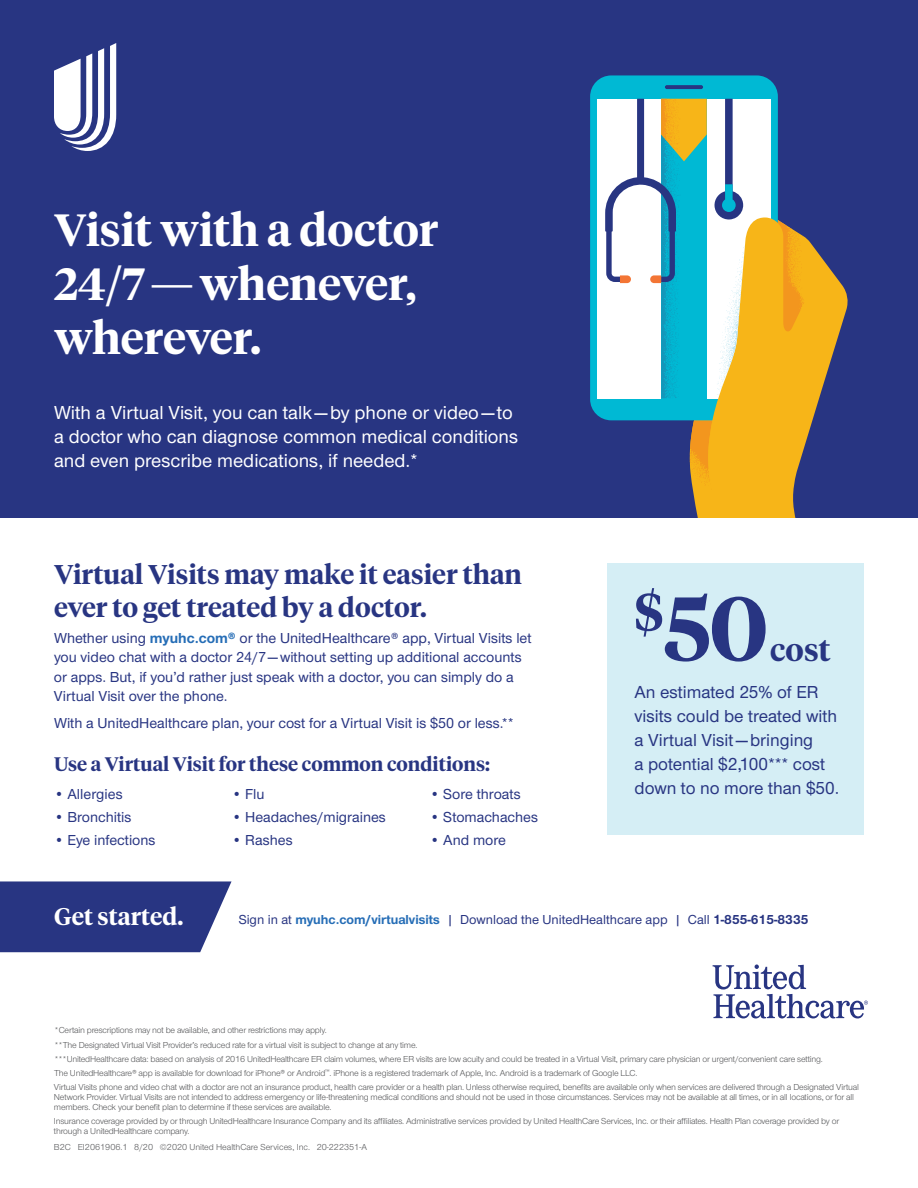
<style>
.page{position:relative;width:918px;height:1188px;background:#fff}
.page>*{position:absolute;margin:0;border:0;box-sizing:border-box;transform-origin:0 0}
.t1{font:600 90px "UHC Serif Headline";color:#283582}
.t2{font:600 45px/54px "UHC Serif Headline";color:#fff}
.t3{font:600 31.5px "UHC Serif Headline";color:#283582}
.t4{font:600 27px/32.4px "UHC Serif Headline";color:#283582}
.t5{font:600 24px "UHC Serif Headline";letter-spacing:.005em;color:#fff}
.t6{font:500 19.5px/24px "UHC Sans";color:#fff}
.t7{font:600 19.5px "UHC Serif Headline";color:#283582}
.t8{font:500 18px/24px "UHC Sans";color:#283582}
.t9{font:500 15px/19.5px "UHC Sans";color:#283582}
.t10{font:500 13.5px "UHC Sans";color:#283582}
.t11{font:9px/14.2px "UHC Sans";letter-spacing:-.02em;color:#57585a}
.t12{font:9px "UHC Sans";color:#57585a}
.s1{font-weight:700;color:#256db6}
.s2{font-weight:700}
</style>
<div class="page">
<div style="left:0;top:0;width:918px;height:517px;background:#283582"></div>
<div style="left:590px;top:75px;width:188px;height:345px;background:#00b9d4;border-radius:21px"></div>
<div style="left:597px;top:99px;width:174px;height:299px;background:#fff"></div>
<svg style="left:665px;top:85px;width:38px;height:4px"></svg>
<svg style="left:605px;top:99px;width:243px;height:418px"></svg>
<svg style="left:54px;top:43px;width:62px;height:108px"></svg>
<svg style="left:0;top:881px;width:232px;height:71px;background:#36428a"></svg>
<div style="left:608px;top:563px;width:256px;height:272px;background:#d5eef5"></div>
<svg style="left:713px;top:964px;width:155px;height:54px"></svg>
<h2 class="t2" style="left:54px;top:201px;width:386px">Visit with a doctor<br>24/7 — whenever, wherever.</h2>
<h3 class="t6" style="left:54px;top:400px;width:466px">With a Virtual Visit, you can talk — by phone or video — to a doctor who can diagnose common medical conditions and even prescribe medications, if needed.*</h3>
<h3 class="t4" style="left:54px;top:557px;width:469px">Virtual Visits may make it easier than ever to get treated by a doctor.</h3>
<p class="t9" style="left:54px;top:628px;width:479px">Whether using <span class="s1">myuhc.com®</span> or the UnitedHealthcare® app, Virtual Visits let you video chat with a doctor 24/7 — without setting up additional accounts or apps. But, if you’d rather just speak with a doctor, you can simply do a Virtual Visit over the phone.</p>
<h3 class="t9" style="left:54px;top:712px;width:462px">With a UnitedHealthcare plan, your cost for a Virtual Visit is $50 or less.**</h3>
<h3 class="t7" style="left:54px;top:751px;width:438px">Use a Virtual Visit for these common conditions:</h3>
<h3 class="t9" style="left:54px;top:783px;width:70px">• Allergies</h3>
<h3 class="t9" style="left:232px;top:783px;width:34px">• Flu</h3>
<h3 class="t9" style="left:430px;top:783px;width:92px">• Sore throats</h3>
<h3 class="t9" style="left:54px;top:806px;width:79px">• Bronchitis</h3>
<h3 class="t9" style="left:232px;top:806px;width:156px">• Headaches/migraines</h3>
<h3 class="t9" style="left:430px;top:806px;width:110px">• Stomachaches</h3>
<h3 class="t9" style="left:54px;top:829px;width:103px">• Eye infections</h3>
<h3 class="t9" style="left:232px;top:829px;width:62px">• Rashes</h3>
<h3 class="t9" style="left:430px;top:829px;width:78px">• And more</h3>
<h1 class="t1" style="left:634px;top:567px;width:135px"><sup>$</sup>50</h1>
<h3 class="t3" style="left:770px;top:628px;width:62px">cost</h3>
<h3 class="t8" style="left:634px;top:679px;width:206px">An estimated 25% of ER visits could be treated with a Virtual Visit — bringing<br>a potential $2,100*** cost down to no more than $50.</h3>
<h3 class="t5" style="left:54px;top:900px;width:131px">Get started.</h3>
<h3 class="t10" style="left:239px;top:911px;width:571px">Sign in at <span class="s1">myuhc.com/virtualvisits</span> | Download the UnitedHealthcare app | Call <span class="s2">1-855-615-8335</span></h3>
<p class="t11" style="left:54px;top:1023px;width:806px">*Certain prescriptions may not be available, and other restrictions may apply.<br>**The Designated Virtual Visit Provider’s reduced rate for a virtual visit is subject to change at any time.<br>***UnitedHealthcare data: based on analysis of 2016 UnitedHealthcare ER claim volumes, where ER visits are low acuity and could be treated in a Virtual Visit, primary care physician or urgent/convenient care setting.<br>The UnitedHealthcare® app is available for download for iPhone® or Android<sup>™</sup>. iPhone is a registered trademark of Apple, Inc. Android is a trademark of Google LLC.<br>Virtual Visits phone and video chat with a doctor are not an insurance product, health care provider or a health plan. Unless otherwise required, benefits are available only when services are delivered through a Designated Virtual</p>
<p class="t11" style="left:54px;top:1092px;width:802px;line-height:9.8px">Network Provider. Virtual Visits are not intended to address emergency or life-threatening medical conditions and should not be used in those circumstances. Services may not be available at all times, or in all locations, or for all members. Check your benefit plan to determine if these services are available.</p>
<p class="t11" style="left:54px;top:1116px;width:787px;line-height:9.8px">Insurance coverage provided by or through UnitedHealthcare Insurance Company and its affiliates. Administrative services provided by United HealthCare Services, Inc. or their affiliates. Health Plan coverage provided by or through a UnitedHealthcare company.</p>
<p class="t12" style="left:54px;top:1141px;width:315px">B2C EI2061906.1 8/20 ©2020 United HealthCare Services, Inc. 20-222351-A</p>
</div>
